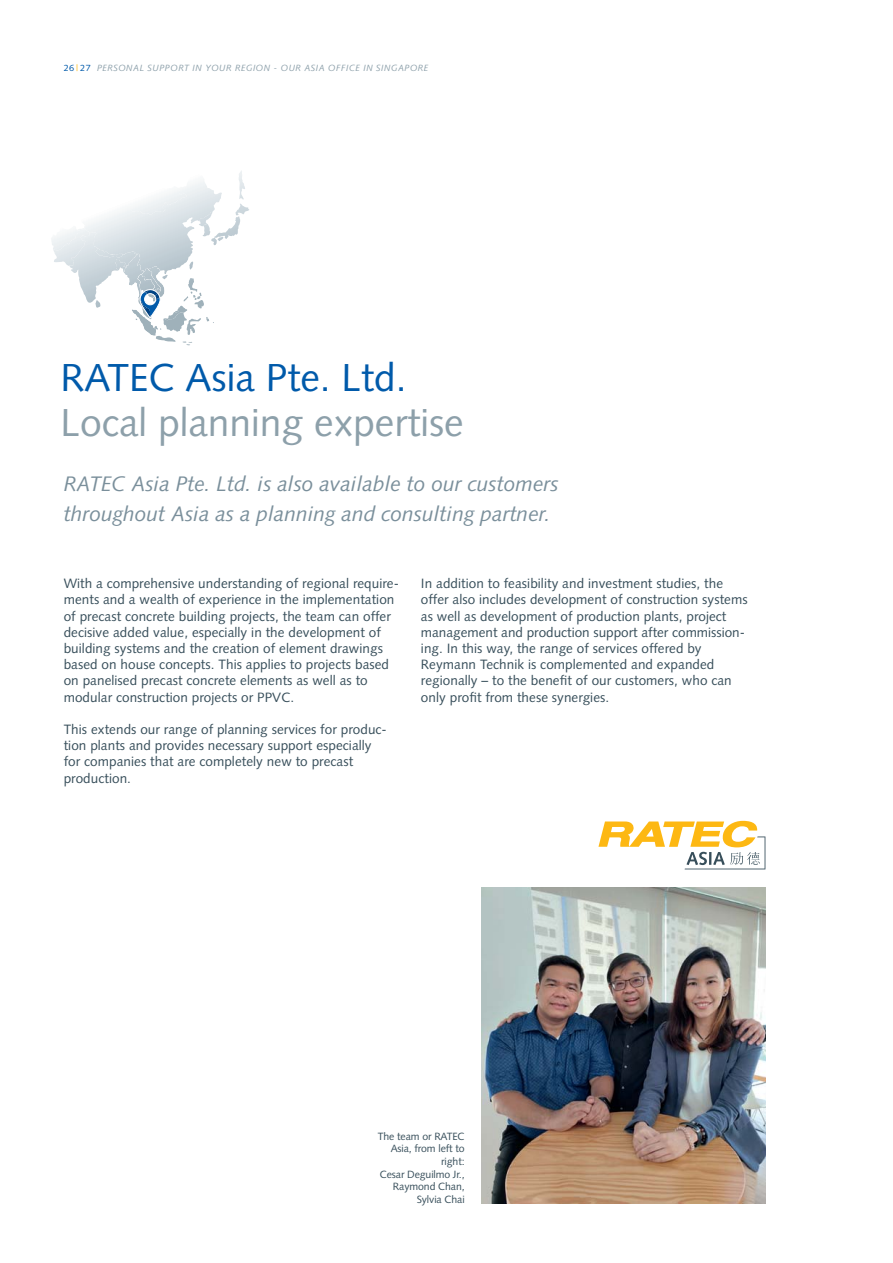
<style>
.page{position:relative;width:893px;height:1263px;background:#fff}
.page>*{position:absolute;margin:0;border:0;box-sizing:border-box;transform-origin:0 0}
.t1{font:39px "Syntax LT Std";color:#8da0aa}
.t2{font:39px "Syntax LT Std";color:#005aaa}
.t3{font:italic 21px/30px "Syntax LT Std";color:#7a8f9b}
.t4{font:13.5px/16.2px "Syntax LT Std";letter-spacing:.005em;color:#374e5a}
.t5{font:10.5px/12.6px "Syntax LT Std";letter-spacing:-.01em;color:#374e5a;text-align:right}
.t6{font:italic 9px "Syntax LT Std";letter-spacing:.05em;color:#8da0aa}
.s1{font-style:normal;color:#005aaa}
.s2{font-style:normal;color:#fdb813}
</style>
<div class="page">
<svg style="left:598px;top:821px;width:167px;height:48px"></svg>
<svg style="left:52px;top:171px;width:197px;height:174px"></svg>
<div style="left:140px;top:289px;width:21px;height:29px;border:1px solid #fff;border-radius:10px"></div>
<div style="left:144px;top:293px;width:12px;height:12px;border:1px solid #fff;border-radius:50%"></div>
<img style="left:482px;top:887px;width:283px;height:317px">
<p class="t6" style="left:64px;top:64px;width:366px"><span class="s1">26</span> <span class="s2">|</span> <span class="s1">27</span> PERSONAL SUPPORT IN YOUR REGION - OUR ASIA OFFICE IN SINGAPORE</p>
<h1 class="t2" style="left:61px;top:360px;width:348px">RATEC Asia Pte. Ltd.</h1>
<h1 class="t1" style="left:61px;top:405px;width:405px">Local planning expertise</h1>
<h2 class="t3" style="left:64px;top:470px;width:496px">RATEC Asia Pte. Ltd. is also available to our customers throughout Asia as a planning and consulting partner.</h2>
<p class="t4" style="left:64px;top:577px;width:337px">With a comprehensive understanding of regional require&shy;ments and a wealth of experience in the implementation of precast concrete building projects, the team can offer decisive added value, especially in the development of building systems and the creation of element drawings based on house concepts. This applies to projects based on panelised precast concrete elements as well as to modular construction projects or PPVC.</p>
<p class="t4" style="left:64px;top:722px;width:325px">This extends our range of planning services for produc&shy;tion plants and provides necessary support especially for companies that are completely new to precast production.</p>
<p class="t4" style="left:421px;top:577px;width:328px">In addition to feasibility and investment studies, the offer also includes development of construction systems as well as development of production plants, project management and production support after commission&shy;ing. In this way, the range of services offered by Reymann Technik is complemented and expanded regionally – to the benefit of our customers, who can only profit from these synergies.</p>
<p class="t5" style="left:378px;top:1131px;width:88px">The team or RATEC<br>Asia, from left to right:<br>Cesar Deguilmo Jr.,<br>Raymond Chan,<br>Sylvia Chai</p>
</div>
